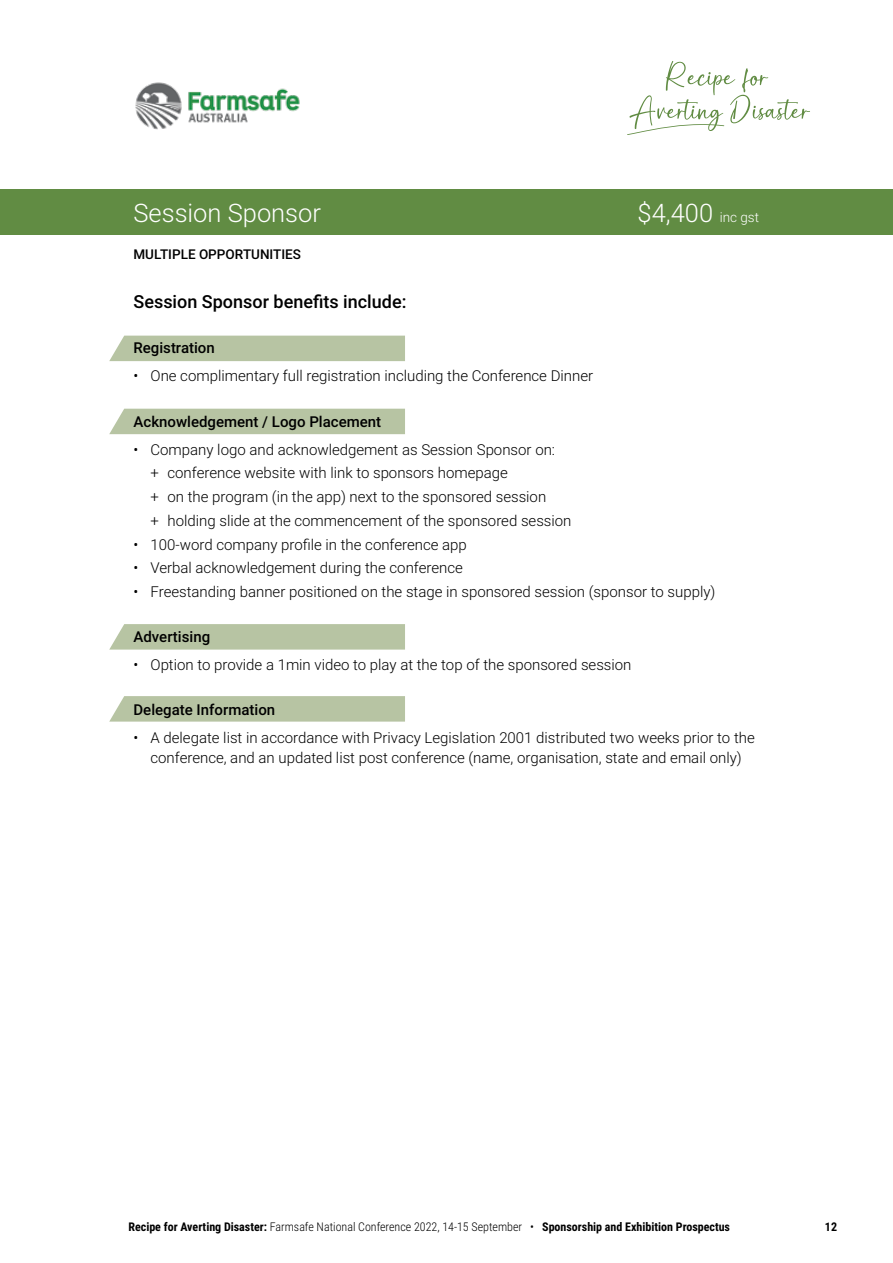
<style>
.page{position:relative;width:893px;height:1263px;background:#fff}
.page>*{position:absolute;margin:0;border:0;box-sizing:border-box;transform-origin:0 0}
.t1{font:300 25.5px "Roboto";color:#fff}
.t2{font:500 18px "Roboto";color:#000}
.t3{font:300 15px/23.7px "Roboto";color:#000}
.t4{font:500 15px "Roboto";color:#000}
.t5{font:500 13.5px "Roboto";color:#000}
.t6{font:700 12px "Roboto Condensed";color:#000}
.s1{font-size:13.5px}
.s2{font-weight:300}
</style>
<div class="page">
<div style="left:0;top:189px;width:893px;height:45px;background:#618c43"></div>
<div style="left:109px;top:336px;width:296px;height:25px;background:#b7c4a3"></div>
<div style="left:109px;top:409px;width:296px;height:25px;background:#b7c4a3"></div>
<svg style="left:109px;top:624px;width:296px;height:26px;background:#bac6a7"></svg>
<svg style="left:109px;top:696px;width:296px;height:26px;background:#bac6a7"></svg>
<svg style="left:627px;top:61px;width:183px;height:74px"></svg>
<img style="left:135px;top:82px;width:165px;height:48px">
<h1 class="t1" style="left:134px;top:195px;width:189px">Session Sponsor</h1>
<h1 class="t1" style="left:638px;top:195px;width:123px">$4,400 <span class="s1">inc gst</span></h1>
<p class="t5" style="left:133px;top:245px;width:169px">MULTIPLE OPPORTUNITIES</p>
<p class="t2" style="left:134px;top:289px;width:274px">Session Sponsor benefits include:</p>
<p class="t4" style="left:134px;top:338px;width:83px">Registration</p>
<p class="t3" style="left:134px;top:364px;width:461px">• One complimentary full registration including the Conference Dinner</p>
<p class="t4" style="left:134px;top:411px;width:249px">Acknowledgement / Logo Placement</p>
<p class="t3" style="left:151px;top:437px;width:423px;text-indent:-17px">• Company logo and acknowledgement as Session Sponsor on:<br>+ conference website with link to sponsors homepage<br>+ on the program (in the app) next to the sponsored session<br>+ holding slide at the commencement of the sponsored session</p>
<p class="t3" style="left:134px;top:532px;width:335px">• 100-word company profile in the conference app</p>
<p class="t3" style="left:134px;top:555px;width:331px">• Verbal acknowledgement during the conference</p>
<p class="t3" style="left:134px;top:579px;width:583px">• Freestanding banner positioned on the stage in sponsored session (sponsor to supply)</p>
<p class="t4" style="left:134px;top:626px;width:78px">Advertising</p>
<p class="t3" style="left:134px;top:652px;width:499px">• Option to provide a 1min video to play at the top of the sponsored session</p>
<p class="t4" style="left:134px;top:699px;width:143px">Delegate Information</p>
<p class="t3" style="left:134px;top:727px;width:623px;line-height:19.5px;text-align:center">• A delegate list in accordance with Privacy Legislation 2001 distributed two weeks prior to the conference, and an updated list post conference (name, organisation, state and email only)</p>
<p class="t6" style="left:128px;top:1218px;width:603px">Recipe for Averting Disaster: <span class="s2">Farmsafe National Conference 2022, 14-15 September •</span> Sponsorship and Exhibition Prospectus</p>
<p class="t6" style="left:825px;top:1218px;width:14px">12</p>
</div>
